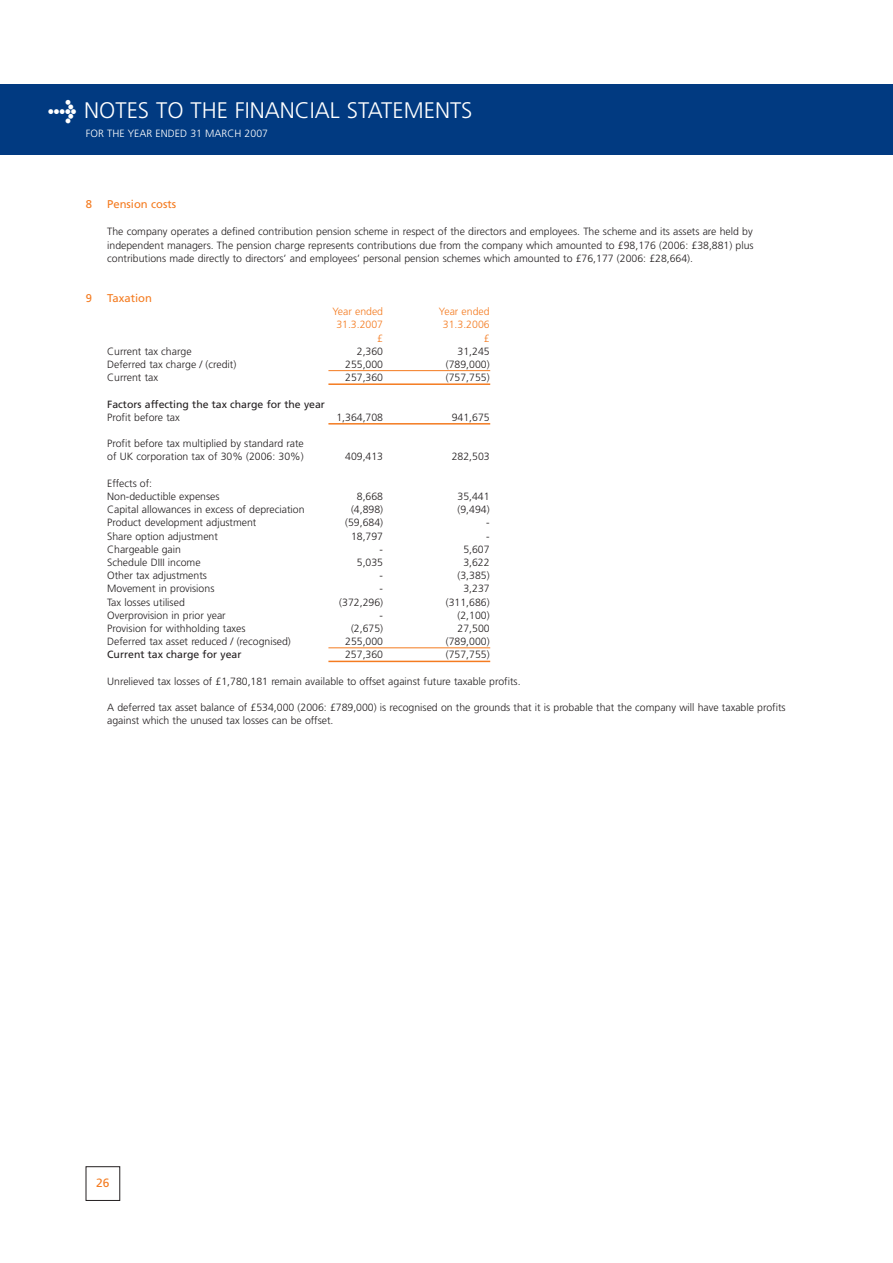
<style>
.page{position:relative;width:893px;height:1263px;background:#fff}
.page>*{position:absolute;margin:0;border:0;box-sizing:border-box;transform-origin:0 0}
.t1{font:300 22.5px "Frutiger";color:#fff}
.t2{font:12px "Frutiger";color:#f47b20}
.t3{font:11.25px "Frutiger";color:#f47b20}
.t4{font:300 10.5px/13.2px "Frutiger";color:#231f20}
.t5{font:10.5px "Frutiger";color:#231f20}
.t6{font:300 10.5px "Frutiger";color:#f47b20}
.t7{font:300 10.5px "Frutiger";color:#fff}
.s1{font-family:"Meta Plus";font-weight:900}
</style>
<div class="page">
<div style="left:0;top:84px;width:892px;height:71px;background:#013a81"></div>
<div style="left:86px;top:1166px;width:34px;height:35px;border:1px solid #231f20"></div>
<hr style="left:328px;top:370px;width:162px;height:1px;background:#f47b20">
<hr style="left:328px;top:383px;width:162px;height:2px;background:#f47b20">
<hr style="left:328px;top:423px;width:162px;height:2px;background:#f47b20">
<hr style="left:328px;top:647px;width:162px;height:1px;background:#f47b20">
<hr style="left:328px;top:661px;width:162px;height:1px;background:#f47b20">
<h1 class="t1" style="left:48px;top:101px;width:426px"><span class="s1">&gt;</span> NOTES TO THE FINANCIAL STATEMENTS</h1>
<p class="t7" style="left:86px;top:129px;width:184px">FOR THE YEAR ENDED 31 MARCH 2007</p>
<p class="t3" style="left:86px;top:200px;width:8px">8</p>
<p class="t3" style="left:107px;top:200px;width:71px">Pension costs</p>
<p class="t4" style="left:107px;top:226px;width:648px;text-align:justify">The company operates a defined contribution pension scheme in respect of the directors and employees. The scheme and its assets are held by independent managers. The pension charge represents contributions due from the company which amounted to £98,176 (2006: £38,881) plus contributions made directly to directors’ and employees’ personal pension schemes which amounted to £76,177 (2006: £28,664).</p>
<p class="t3" style="left:86px;top:294px;width:8px">9</p>
<p class="t3" style="left:107px;top:294px;width:46px">Taxation</p>
<p class="t6" style="left:332px;top:307px;width:52px">Year ended</p>
<p class="t6" style="left:439px;top:307px;width:52px">Year ended</p>
<p class="t6" style="left:336px;top:321px;width:48px">31.3.2007</p>
<p class="t6" style="left:443px;top:321px;width:48px">31.3.2006</p>
<p class="t6" style="left:377px;top:334px;width:7px">£</p>
<p class="t6" style="left:484px;top:334px;width:7px">£</p>
<p class="t4" style="left:107px;top:345px;width:86px">Current tax charge</p>
<p class="t4" style="left:357px;top:345px;width:28px">2,360</p>
<p class="t4" style="left:457px;top:345px;width:34px">31,245</p>
<p class="t4" style="left:107px;top:359px;width:131px">Deferred tax charge / (credit)</p>
<p class="t4" style="left:345px;top:359px;width:39px">255,000</p>
<p class="t4" style="left:446px;top:359px;width:45px">(789,000)</p>
<p class="t4" style="left:107px;top:372px;width:52px">Current tax</p>
<p class="t4" style="left:345px;top:372px;width:39px">257,360</p>
<p class="t4" style="left:446px;top:372px;width:45px">(757,755)</p>
<p class="t5" style="left:107px;top:400px;width:219px">Factors affecting the tax charge for the year</p>
<p class="t4" style="left:107px;top:411px;width:74px">Profit before tax</p>
<p class="t4" style="left:336px;top:411px;width:48px">1,364,708</p>
<p class="t4" style="left:451px;top:411px;width:39px">941,675</p>
<p class="t4" style="left:107px;top:438px;width:198px">Profit before tax multiplied by standard rate of UK corporation tax of 30% (2006: 30%)</p>
<p class="t4" style="left:345px;top:451px;width:39px">409,413</p>
<p class="t4" style="left:451px;top:451px;width:39px">282,503</p>
<p class="t4" style="left:107px;top:477px;width:114px">Effects of:<br>Non-deductible expenses</p>
<p class="t4" style="left:357px;top:491px;width:28px">8,668</p>
<p class="t4" style="left:457px;top:491px;width:34px">35,441</p>
<p class="t4" style="left:107px;top:504px;width:199px">Capital allowances in excess of depreciation</p>
<p class="t4" style="left:351px;top:504px;width:34px">(4,898)</p>
<p class="t4" style="left:457px;top:504px;width:34px">(9,494)</p>
<p class="t4" style="left:107px;top:517px;width:151px">Product development adjustment</p>
<p class="t4" style="left:345px;top:517px;width:39px">(59,684)</p>
<p class="t4" style="left:486px;top:517px;width:5px">-</p>
<p class="t4" style="left:107px;top:530px;width:112px">Share option adjustment</p>
<p class="t4" style="left:351px;top:530px;width:34px">18,797</p>
<p class="t4" style="left:486px;top:530px;width:5px">-</p>
<p class="t4" style="left:107px;top:543px;width:75px">Chargeable gain</p>
<p class="t4" style="left:379px;top:543px;width:5px">-</p>
<p class="t4" style="left:463px;top:543px;width:28px">5,607</p>
<p class="t4" style="left:107px;top:557px;width:95px">Schedule DIII income</p>
<p class="t4" style="left:357px;top:557px;width:28px">5,035</p>
<p class="t4" style="left:463px;top:557px;width:28px">3,622</p>
<p class="t4" style="left:107px;top:570px;width:101px">Other tax adjustments</p>
<p class="t4" style="left:379px;top:570px;width:5px">-</p>
<p class="t4" style="left:457px;top:570px;width:34px">(3,385)</p>
<p class="t4" style="left:107px;top:583px;width:109px">Movement in provisions</p>
<p class="t4" style="left:379px;top:583px;width:5px">-</p>
<p class="t4" style="left:463px;top:583px;width:28px">3,237</p>
<p class="t4" style="left:107px;top:596px;width:79px">Tax losses utilised</p>
<p class="t4" style="left:339px;top:596px;width:45px">(372,296)</p>
<p class="t4" style="left:446px;top:596px;width:45px">(311,686)</p>
<p class="t4" style="left:107px;top:609px;width:120px">Overprovision in prior year</p>
<p class="t4" style="left:379px;top:609px;width:5px">-</p>
<p class="t4" style="left:457px;top:609px;width:34px">(2,100)</p>
<p class="t4" style="left:107px;top:623px;width:140px">Provision for withholding taxes</p>
<p class="t4" style="left:351px;top:623px;width:34px">(2,675)</p>
<p class="t4" style="left:457px;top:623px;width:34px">27,500</p>
<p class="t4" style="left:107px;top:636px;width:185px">Deferred tax asset reduced / (recognised)</p>
<p class="t4" style="left:345px;top:636px;width:39px">255,000</p>
<p class="t4" style="left:446px;top:636px;width:45px">(789,000)</p>
<p class="t5" style="left:107px;top:651px;width:136px">Current tax charge for year</p>
<p class="t4" style="left:345px;top:649px;width:39px">257,360</p>
<p class="t4" style="left:446px;top:649px;width:45px">(757,755)</p>
<p class="t4" style="left:107px;top:675px;width:415px">Unrelieved tax losses of £1,780,181 remain available to offset against future taxable profits.</p>
<p class="t4" style="left:107px;top:702px;width:680px">A deferred tax asset balance of £534,000 (2006: £789,000) is recognised on the grounds that it is probable that the company will have taxable profits against which the unused tax losses can be offset.</p>
<p class="t2" style="left:96px;top:1178px;width:15px">26</p>
</div>
